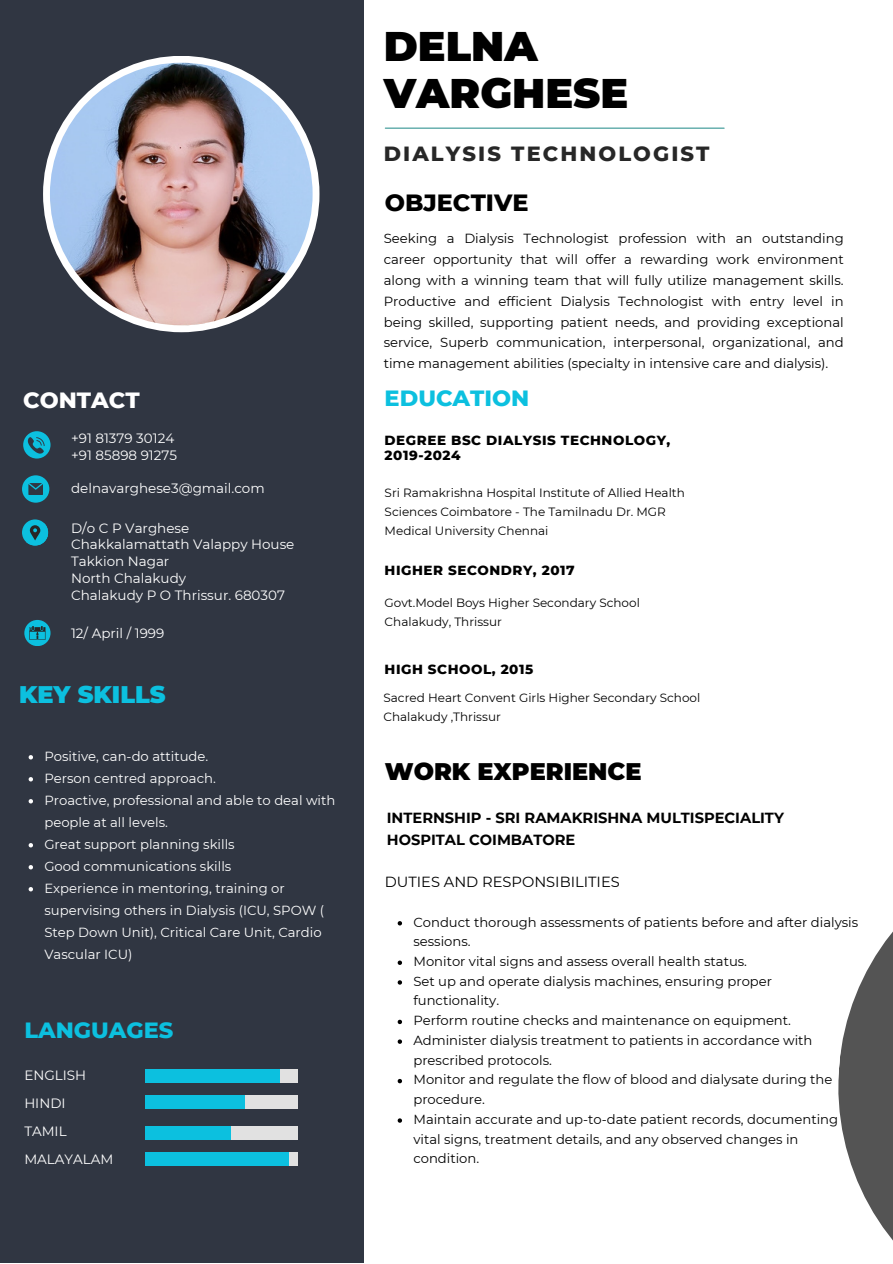
<style>
.page{position:relative;width:893px;height:1264px;background:#fff}
.page>*{position:absolute;margin:0;border:0;box-sizing:border-box;transform-origin:0 0}
.t1{font:900 41.25px/47.2px "Montserrat";color:#000}
.t2{font:900 24px "Montserrat";color:#000}
.t3{font:800 24px "Montserrat";color:#000}
.t4{font:900 24px "Montserrat";color:#0cc0df}
.t5{font:800 22.5px "Montserrat";color:#0cc0df}
.t6{font:800 22.5px "Montserrat";color:#fff}
.t7{font:800 21px "Montserrat";letter-spacing:.1em;color:#272727}
.t8{font:700 14.7px/22.5px "Montserrat";color:#000}
.t9{font:14.7px "Montserrat";color:#000}
.t10{font:13.5px "Montserrat";color:#fff}
.t11{font:800 13.5px/15.8px "Montserrat";letter-spacing:.04em;color:#000}
.t12{font:13.2px/20.9px "Montserrat";color:#000}
.t13{font:13.2px/22px "Montserrat";color:#fff}
.t14{font:12px/19px "Montserrat";color:#000}
</style>
<div class="page">
<div style="left:0;top:0;width:364px;height:1262px;background:#303642"></div>
<hr style="left:385px;top:128px;width:339px;height:1px;background:#369694">
<div style="left:43px;top:56px;width:276px;height:276px;background:#fff;border-radius:50%"></div>
<img style="left:50px;top:63px;width:262px;height:262px;border-radius:50%">
<svg style="left:838px;top:933px;width:54px;height:306px"></svg>
<svg style="left:23px;top:431px;width:27px;height:27px"></svg>
<svg style="left:22px;top:475px;width:27px;height:27px"></svg>
<svg style="left:22px;top:519px;width:26px;height:26px"></svg>
<svg style="left:26px;top:523px;width:23px;height:23px"></svg>
<div style="left:24px;top:620px;width:26px;height:25px;background:#0cc0df;border-radius:50%"></div>
<svg style="left:29px;top:626px;width:16px;height:14px"></svg>
<svg style="left:397px;top:921px;width:5px;height:4px"></svg>
<svg style="left:397px;top:960px;width:5px;height:4px"></svg>
<svg style="left:397px;top:980px;width:5px;height:4px"></svg>
<svg style="left:397px;top:1019px;width:5px;height:5px"></svg>
<svg style="left:397px;top:1039px;width:5px;height:4px"></svg>
<svg style="left:397px;top:1078px;width:5px;height:5px"></svg>
<svg style="left:397px;top:1118px;width:5px;height:4px"></svg>
<svg style="left:29px;top:755px;width:4px;height:4px"></svg>
<svg style="left:29px;top:777px;width:4px;height:4px"></svg>
<svg style="left:29px;top:799px;width:4px;height:4px"></svg>
<svg style="left:29px;top:843px;width:4px;height:4px"></svg>
<svg style="left:29px;top:865px;width:4px;height:4px"></svg>
<svg style="left:29px;top:887px;width:4px;height:4px"></svg>
<div style="left:145px;top:1069px;width:152px;height:13px;background:#e1e1e1"></div>
<div style="left:145px;top:1069px;width:134px;height:13px;background:#0cc0df"></div>
<div style="left:145px;top:1095px;width:152px;height:13px;background:#e1e1e1"></div>
<div style="left:145px;top:1095px;width:99px;height:13px;background:#0cc0df"></div>
<div style="left:145px;top:1126px;width:152px;height:14px;background:#e1e1e1"></div>
<div style="left:145px;top:1126px;width:85px;height:14px;background:#0cc0df"></div>
<div style="left:145px;top:1152px;width:152px;height:14px;background:#e1e1e1"></div>
<div style="left:145px;top:1152px;width:143px;height:14px;background:#0cc0df"></div>
<p class="t6" style="left:23px;top:386px;width:118px">CONTACT</p>
<p class="t10" style="left:71px;top:430px;width:105px">+91 81379 30124</p>
<p class="t10" style="left:71px;top:447px;width:107px">+91 85898 91275</p>
<p class="t10" style="left:71px;top:480px;width:195px">delnavarghese3@gmail.com</p>
<p class="t10" style="left:71px;top:519px;width:120px">D/o C P Varghese</p>
<p class="t10" style="left:71px;top:536px;width:225px">Chakkalamattath Valappy House</p>
<p class="t10" style="left:71px;top:553px;width:100px">Takkion Nagar</p>
<p class="t10" style="left:71px;top:570px;width:116px">North Chalakudy</p>
<p class="t10" style="left:71px;top:587px;width:215px">Chalakudy P O Thrissur. 680307</p>
<p class="t10" style="left:71px;top:624px;width:95px">12/ April / 1999</p>
<p class="t4" style="left:19px;top:679px;width:148px">KEY SKILLS</p>
<p class="t13" style="left:44px;top:744px;width:165px">Positive, can-do attitude.</p>
<p class="t13" style="left:44px;top:766px;width:173px">Person centred approach.</p>
<p class="t13" style="left:44px;top:788px;width:292px">Proactive, professional and able to deal with people at all levels.</p>
<p class="t13" style="left:44px;top:832px;width:192px">Great support planning skills</p>
<p class="t13" style="left:44px;top:854px;width:188px">Good communications skills</p>
<p class="t13" style="left:44px;top:876px;width:281px">Experience in mentoring, training or supervising others in Dialysis (ICU, SPOW ( Step Down Unit), Critical Care Unit, Cardio Vascular ICU)</p>
<p class="t5" style="left:24px;top:1016px;width:151px">LANGUAGES</p>
<p class="t10" style="left:24px;top:1066px;width:63px">ENGLISH</p>
<p class="t10" style="left:24px;top:1094px;width:43px">HINDI</p>
<p class="t10" style="left:24px;top:1122px;width:44px">TAMIL</p>
<p class="t10" style="left:24px;top:1150px;width:90px">MALAYALAM</p>
<p class="t1" style="left:384px;top:23px;width:246px">DELNA<br>VARGHESE</p>
<p class="t7" style="left:384px;top:141px;width:327px">DIALYSIS TECHNOLOGIST</p>
<p class="t3" style="left:385px;top:188px;width:145px">OBJECTIVE</p>
<p class="t12" style="left:384px;top:228px;width:461px;text-align:justify">Seeking a Dialysis Technologist profession with an outstanding career opportunity that will offer a rewarding work environment along with a winning team that will fully utilize management skills.<br>Productive and efficient Dialysis Technologist with entry level in being skilled, supporting patient needs, and providing exceptional service, Superb communication, interpersonal, organizational, and time management abilities (specialty in intensive care and dialysis).</p>
<p class="t5" style="left:384px;top:384px;width:146px">EDUCATION</p>
<p class="t11" style="left:384px;top:432px;width:287px">DEGREE BSC DIALYSIS TECHNOLOGY,<br>2019-2024</p>
<p class="t14" style="left:384px;top:483px;width:302px">Sri Ramakrishna Hospital Institute of Allied Health<br>Sciences Coimbatore - The Tamilnadu Dr. MGR<br>Medical University Chennai</p>
<p class="t11" style="left:384px;top:562px;width:192px">HIGHER SECONDRY, 2017</p>
<p class="t14" style="left:384px;top:592px;width:257px">Govt.Model Boys Higher Secondary School<br>Chalakudy, Thrissur</p>
<p class="t11" style="left:384px;top:661px;width:150px">HIGH SCHOOL, 2015</p>
<p class="t14" style="left:383px;top:687px;width:318px">Sacred Heart Convent Girls Higher Secondary School<br>Chalakudy ,Thrissur</p>
<p class="t2" style="left:385px;top:756px;width:258px">WORK EXPERIENCE</p>
<p class="t8" style="left:387px;top:806px;width:398px">INTERNSHIP - SRI RAMAKRISHNA MULTISPECIALITY<br>HOSPITAL COIMBATORE</p>
<p class="t9" style="left:385px;top:872px;width:236px">DUTIES AND RESPONSIBILITIES</p>
<p class="t12" style="left:413px;top:912px;width:446px;line-height:19.6px">Conduct thorough assessments of patients before and after dialysis sessions.</p>
<p class="t12" style="left:413px;top:950px;width:335px">Monitor vital signs and assess overall health status.</p>
<p class="t12" style="left:413px;top:971px;width:360px;line-height:19.6px">Set up and operate dialysis machines, ensuring proper functionality.</p>
<p class="t12" style="left:413px;top:1010px;width:379px">Perform routine checks and maintenance on equipment.</p>
<p class="t12" style="left:413px;top:1030px;width:400px;line-height:19.6px">Administer dialysis treatment to patients in accordance with prescribed protocols.</p>
<p class="t12" style="left:413px;top:1069px;width:420px;line-height:19.6px">Monitor and regulate the flow of blood and dialysate during the procedure.</p>
<p class="t12" style="left:413px;top:1109px;width:426px;line-height:19.6px">Maintain accurate and up-to-date patient records, documenting vital signs, treatment details, and any observed changes in condition.</p>
</div>
